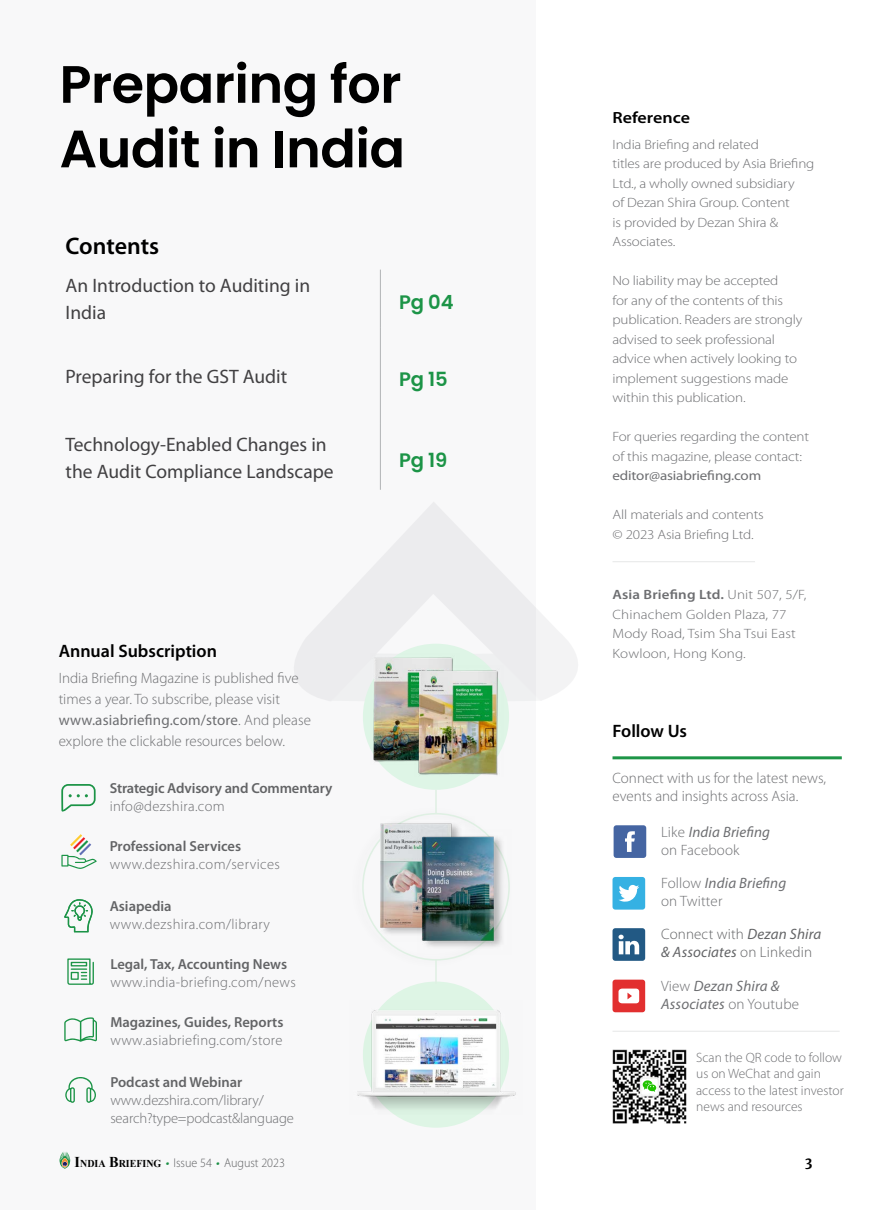
<style>
.page{position:relative;width:872px;height:1212px;background:#fff}
.page>*{position:absolute;margin:0;border:0;box-sizing:border-box;transform-origin:0 0}
.t1{font:600 52.5px/64.5px "Poppins";letter-spacing:-.01em;color:#000}
.t2{font:600 24px "Myriad Pro";letter-spacing:-.005em;color:#000}
.t3{font:19.5px/27px "Myriad Pro";color:#414042}
.t4{font:600 19.5px "Poppins";letter-spacing:-.01em;color:#1c9447}
.t5{font:600 18px "Myriad Pro";color:#000}
.t6{font:600 16.2px "Myriad Pro";color:#000;scale:1.11 1}
.t7{font:300 15px/21px "Myriad Pro";color:#6d6e71}
.t8{font:300 15px/18px "Myriad Pro";letter-spacing:.01em;color:#636466}
.t9{font:italic 15px/18px "Myriad Pro";letter-spacing:.01em;color:#6d6e71}
.t10{font:600 14.55px "Myriad Pro";color:#636466}
.t11{font:300 14.55px "Myriad Pro";letter-spacing:.025em;color:#6d6e71}
.t12{font:300 14.55px/18.1px "Myriad Pro";letter-spacing:-.01em;color:#6d6e71}
.t13{font:300 13.5px/19.5px "Myriad Pro";letter-spacing:-.01em;color:#6d6e71;scale:1.11 1}
.t14{font:300 13.5px/19.5px "Myriad Pro";letter-spacing:.01em;color:#6d6e71;scale:1.11 1}
.t15{font:300 13.5px/16.5px "Myriad Pro";letter-spacing:-.01em;color:#6d6e71}
.t16{font:13.5px "Myriad Pro";letter-spacing:-.01em;color:#6d6e71;scale:1.11 1}
.t17{font:700 13.5px "Merriweather";color:#000}
.t18{font:300 12.75px "Myriad Pro";color:#636466;scale:.95 1}
.s1{font-weight:600}
.s2{font-weight:400}
.s3{font-weight:400;font-style:italic}
.s4{font-weight:300;font-style:normal}
.s5{font-family:"Times New Roman";font-weight:700;font-size:15px;color:#000}
.s6{font-family:"Times New Roman";font-weight:700;font-size:10.5px;color:#000}
.s7{font-family:"Merriweather";font-weight:700;font-size:15px;color:#1c9447}
</style>
<div class="page">
<svg style="left:536px;top:609px;width:42px;height:91px;fill:#f3f3f4"></svg>
<div style="left:0;top:0;width:536px;height:1210px;background:#f8f8f9"></div>
<hr style="left:380px;top:270px;width:1px;height:57px;background:#b1b4b6">
<hr style="left:380px;top:327px;width:1px;height:97px;background:#b1b4b6">
<hr style="left:380px;top:424px;width:1px;height:66px;background:#b1b4b6">
<hr style="left:612px;top:756px;width:229px;height:3px;background:#1d9547">
<hr style="left:612px;top:1031px;width:227px;height:1px;background:#e6e7e8">
<img style="left:612px;top:1049px;width:74px;height:75px">
<div style="left:612px;top:877px;width:33px;height:32px;background:#35b1e3;border-radius:3px"></div>
<svg style="left:618px;top:885px;width:21px;height:17px"></svg>
<div style="left:612px;top:928px;width:33px;height:33px;background:#225984;border-radius:3px"></div>
<svg style="left:618px;top:935px;width:21px;height:19px"></svg>
<div style="left:613px;top:825px;width:33px;height:33px;background:#4565a2;border-radius:3px"></div>
<svg style="left:625px;top:831px;width:10px;height:21px"></svg>
<div style="left:612px;top:979px;width:33px;height:33px;background:#e22f2f;border-radius:3px"></div>
<svg style="left:618px;top:988px;width:21px;height:15px"></svg>
<div style="left:643px;top:1079px;width:13px;height:13px;background:#fff"></div>
<svg style="left:642px;top:1080px;width:14px;height:12px"></svg>
<hr style="left:612px;top:561px;width:143px;height:1px;background:#e6e7e8">
<svg style="left:64px;top:1017px;width:33px;height:25px"></svg>
<svg style="left:67px;top:958px;width:27px;height:27px"></svg>
<svg style="left:64px;top:899px;width:29px;height:33px"></svg>
<svg style="left:65px;top:1077px;width:31px;height:26px"></svg>
<svg style="left:61px;top:834px;width:36px;height:35px"></svg>
<svg style="left:61px;top:784px;width:35px;height:28px"></svg>
<div style="left:363px;top:644px;width:146px;height:146px;background:#def5e6;border-radius:50%"></div>
<div style="left:363px;top:981px;width:146px;height:147px;background:#def5e5;border-radius:50%"></div>
<hr style="left:435px;top:790px;width:2px;height:24px;background:#dff0e3">
<hr style="left:435px;top:960px;width:2px;height:24px;background:#dff0e3">
<img style="left:370px;top:653px;width:83px;height:109px">
<img style="left:380px;top:817px;width:94px;height:125px">
<img style="left:418px;top:830px;width:92px;height:125px">
<img style="left:415px;top:666px;width:88px;height:110px">
<img style="left:357px;top:1000px;width:159px;height:114px">
<h1 class="t1" style="left:60px;top:52px;width:347px">Preparing for<br>Audit in India</h1>
<h2 class="t2" style="left:66px;top:230px;width:95px">Contents</h2>
<h3 class="t3" style="left:66px;top:272px;width:246px">An Introduction to Auditing in<br>India</h3>
<h3 class="t4" style="left:399px;top:290px;width:56px">Pg 04</h3>
<h3 class="t3" style="left:66px;top:362px;width:223px">Preparing for the GST Audit</h3>
<h3 class="t4" style="left:399px;top:368px;width:50px">Pg 15</h3>
<h3 class="t3" style="left:66px;top:430px;width:269px">Technology-Enabled Changes in the Audit Compliance Landscape</h3>
<h3 class="t4" style="left:399px;top:449px;width:50px">Pg 19</h3>
<p class="t6" style="left:612px;top:107px;width:71px">Reference</p>
<p class="t13" style="left:612px;top:134px;width:183px">India Briefing and related<br>titles are produced by Asia Briefing<br>Ltd., a wholly owned subsidiary<br>of Dezan Shira Group. Content<br>is provided by Dezan Shira &amp;<br>Associates.</p>
<p class="t13" style="left:612px;top:271px;width:172px">No liability may be accepted<br>for any of the contents of this publication. Readers are strongly advised to seek professional advice when actively looking to implement suggestions made within this publication.</p>
<p class="t13" style="left:612px;top:427px;width:179px">For queries regarding the content of this magazine, please contact:</p>
<p class="t16" style="left:612px;top:467px;width:135px">editor@asiabriefing.com</p>
<p class="t13" style="left:612px;top:505px;width:138px">All materials and contents © 2023 Asia Briefing Ltd.</p>
<p class="t14" style="left:612px;top:585px;width:176px"><span class="s1">Asia Briefing Ltd.</span> Unit 507, 5/F,<br>Chinachem Golden Plaza, 77<br>Mody Road, Tsim Sha Tsui East</p>
<h3 class="t5" style="left:59px;top:640px;width:160px">Annual Subscription</h3>
<p class="t14" style="left:612px;top:644px;width:122px">Kowloon, Hong Kong.</p>
<p class="t7" style="left:59px;top:667px;width:254px">India Briefing Magazine is published five times a year. To subscribe, please visit <span class="s2">www.asiabriefing.com/store</span>. And please explore the clickable resources below.</p>
<h3 class="t5" style="left:612px;top:719px;width:76px">Follow Us</h3>
<p class="t10" style="left:110px;top:779px;width:224px">Strategic Advisory and Commentary</p>
<p class="t11" style="left:110px;top:797px;width:117px">info@dezshira.com</p>
<p class="t10" style="left:110px;top:837px;width:133px">Professional Services</p>
<p class="t11" style="left:110px;top:856px;width:172px">www.dezshira.com/services</p>
<p class="t10" style="left:110px;top:896px;width:63px">Asiapedia</p>
<p class="t11" style="left:110px;top:915px;width:162px">www.dezshira.com/library</p>
<p class="t10" style="left:110px;top:955px;width:178px">Legal, Tax, Accounting News</p>
<p class="t11" style="left:110px;top:973px;width:187px">www.india-briefing.com/news</p>
<p class="t10" style="left:110px;top:1013px;width:174px">Magazines, Guides, Reports</p>
<p class="t11" style="left:110px;top:1031px;width:174px">www.asiabriefing.com/store</p>
<p class="t10" style="left:110px;top:1072px;width:133px">Podcast and Webinar</p>
<p class="t12" style="left:110px;top:1091px;width:185px">www.dezshira.com/library/ search?type=podcast&amp;language</p>
<p class="t7" style="left:612px;top:769px;width:215px;line-height:18px">Connect with us for the latest news, events and insights across Asia.</p>
<p class="t7" style="left:661px;top:822px;width:110px;line-height:18px">Like <span class="s3">India Briefing </span>on Facebook</p>
<p class="t7" style="left:661px;top:874px;width:127px;line-height:18px">Follow <span class="s3">India Briefing </span>on Twitter</p>
<p class="t8" style="left:661px;top:925px;width:162px">Connect with <span class="s3">Dezan Shira &amp; Associates</span> on Linkedin</p>
<p class="t9" style="left:661px;top:976px;width:139px"><span class="s4">View</span> Dezan Shira &amp;<br>Associates <span class="s4">on Youtube</span></p>
<p class="t15" style="left:696px;top:1049px;width:149px">Scan the QR code to follow us on WeChat and gain access to the latest investor news and resources</p>
<p class="t18" style="left:75px;top:1155px;width:223px"><span class="s5">I</span><span class="s6">NDIA</span> <span class="s5">B</span><span class="s6">RIEFING</span> <span class="s7">·</span> Issue 54 <span class="s7">·</span> August 2023</p>
<p class="t17" style="left:804px;top:1154px;width:9px">3</p>
</div>
